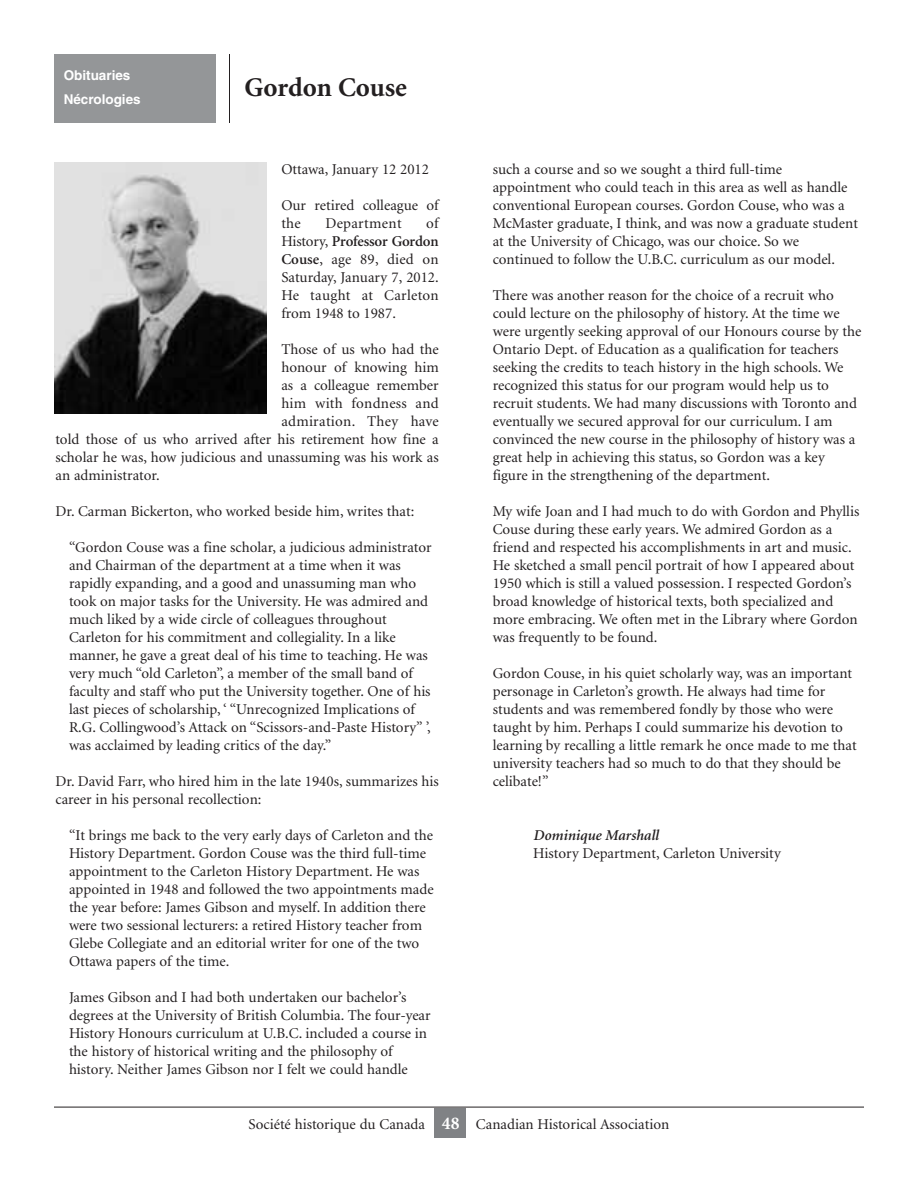
<style>
.page{position:relative;width:918px;height:1188px;background:#fff}
.page>*{position:absolute;margin:0;border:0;box-sizing:border-box;transform-origin:0 0}
.t1{font:700 27px "Minion";color:#231f20}
.t2{font:15px/18px "Minion";color:#231f20}
.t3{font:15px "Minion";letter-spacing:.02em;color:#231f20}
.t4{font:italic 600 15px "Minion";color:#231f20}
.t5{font:700 13.5px/24px "Helvetica";color:#fff}
.s1{font-weight:600}
.s2{font-weight:700;font-size:18px;color:#fff}
</style>
<div class="page">
<div style="left:434px;top:1108px;width:32px;height:29px;background:#808285"></div>
<hr style="left:54px;top:1107px;width:810px;height:1px;background:#231f20">
<div style="left:54px;top:54px;width:162px;height:69px;background:#949698"></div>
<hr style="left:229px;top:54px;width:1px;height:69px;background:#231f20">
<img style="left:54px;top:162px;width:212px;height:251px">
<p class="t5" style="left:64px;top:64px;width:78px">Obituaries<br>Nécrologies</p>
<h1 class="t1" style="left:244px;top:77px;width:164px">Gordon Couse</h1>
<p class="t2" style="left:281px;top:162px;width:149px">Ottawa, January 12 2012</p>
<p class="t2" style="left:281px;top:198px;width:159px">Our retired colleague of the</p>
<p class="t2" style="left:281px;top:216px;width:159px;text-align:justify;text-indent:145px">of History, <span class="s1">Professor Gordon Couse</span>, age 89, died on Saturday, January 7, 2012.<br>He taught at Carleton from 1948 to 1987.</p>
<p class="t2" style="left:281px;top:342px;width:159px">Those of us who had the</p>
<p class="t2" style="left:281px;top:360px;width:159px">honour of knowing him</p>
<p class="t2" style="left:281px;top:378px;width:159px">as a colleague remember</p>
<p class="t2" style="left:281px;top:396px;width:159px">him with fondness and</p>
<p class="t3" style="left:281px;top:415px;width:159px">admiration. They have</p>
<p class="t2" style="left:56px;top:432px;width:385px">told those of us who arrived after his retirement how fine a</p>
<p class="t2" style="left:56px;top:450px;width:385px">scholar he was, how judicious and unassuming was his work as</p>
<p class="t2" style="left:56px;top:468px;width:106px">an administrator.</p>
<p class="t2" style="left:56px;top:504px;width:360px">Dr. Carman Bickerton, who worked beside him, writes that:</p>
<p class="t2" style="left:69px;top:540px;width:364px">“Gordon Couse was a fine scholar, a judicious administrator and Chairman of the department at a time when it was rapidly expanding, and a good and unassuming man who took on major tasks for the University. He was admired and much liked by a wide circle of colleagues throughout Carleton for his commitment and collegiality. In a like manner, he gave a great deal of his time to teaching. He was very much “old Carleton”, a member of the small band of faculty and staff who put the University together. One of his last pieces of scholarship, ‘ “Unrecognized Implications of R.G. Collingwood’s Attack on “Scissors-and-Paste History” ’, was acclaimed by leading critics of the day.”</p>
<p class="t2" style="left:56px;top:774px;width:385px">Dr. David Farr, who hired him in the late 1940s, summarizes his career in his personal recollection:</p>
<p class="t2" style="left:69px;top:828px;width:366px">“It brings me back to the very early days of Carleton and the History Department. Gordon Couse was the third full-time appointment to the Carleton History Department. He was appointed in 1948 and followed the two appointments made the year before: James Gibson and myself. In addition there were two sessional lecturers: a retired History teacher from Glebe Collegiate and an editorial writer for one of the two Ottawa papers of the time.</p>
<p class="t2" style="left:69px;top:990px;width:363px">James Gibson and I had both undertaken our bachelor’s degrees at the University of British Columbia. The four-year History Honours curriculum at U.B.C. included a course in the history of historical writing and the philosophy of history. Neither James Gibson nor I felt we could handle</p>
<p class="t3" style="left:325px;top:217px;width:78px">Department</p>
<p class="t2" style="left:493px;top:162px;width:367px">such a course and so we sought a third full-time appointment who could teach in this area as well as handle conventional European courses. Gordon Couse, who was a McMaster graduate, I think, and was now a graduate student at the University of Chicago, was our choice. So we continued to follow the U.B.C. curriculum as our model.</p>
<p class="t2" style="left:493px;top:288px;width:370px">There was another reason for the choice of a recruit who could lecture on the philosophy of history. At the time we were urgently seeking approval of our Honours course by the Ontario Dept. of Education as a qualification for teachers seeking the credits to teach history in the high schools. We recognized this status for our program would help us to recruit students. We had many discussions with Toronto and eventually we secured approval for our curriculum. I am convinced the new course in the philosophy of history was a great help in achieving this status, so Gordon was a key figure in the strengthening of the department.</p>
<p class="t2" style="left:493px;top:504px;width:368px">My wife Joan and I had much to do with Gordon and Phyllis Couse during these early years. We admired Gordon as a friend and respected his accomplishments in art and music.<br>He sketched a small pencil portrait of how I appeared about 1950 which is still a valued possession. I respected Gordon’s broad knowledge of historical texts, both specialized and more embracing. We often met in the Library where Gordon was frequently to be found.</p>
<p class="t2" style="left:493px;top:666px;width:365px">Gordon Couse, in his quiet scholarly way, was an important personage in Carleton’s growth. He always had time for students and was remembered fondly by those who were taught by him. Perhaps I could summarize his devotion to learning by recalling a little remark he once made to me that university teachers had so much to do that they should be celibate!”</p>
<p class="t4" style="left:533px;top:830px;width:127px">Dominique Marshall</p>
<p class="t2" style="left:533px;top:846px;width:249px">History Department, Carleton University</p>
<p class="t2" style="left:249px;top:1116px;width:422px">Société historique du Canada <span class="s2">48</span> Canadian Historical Association</p>
</div>
